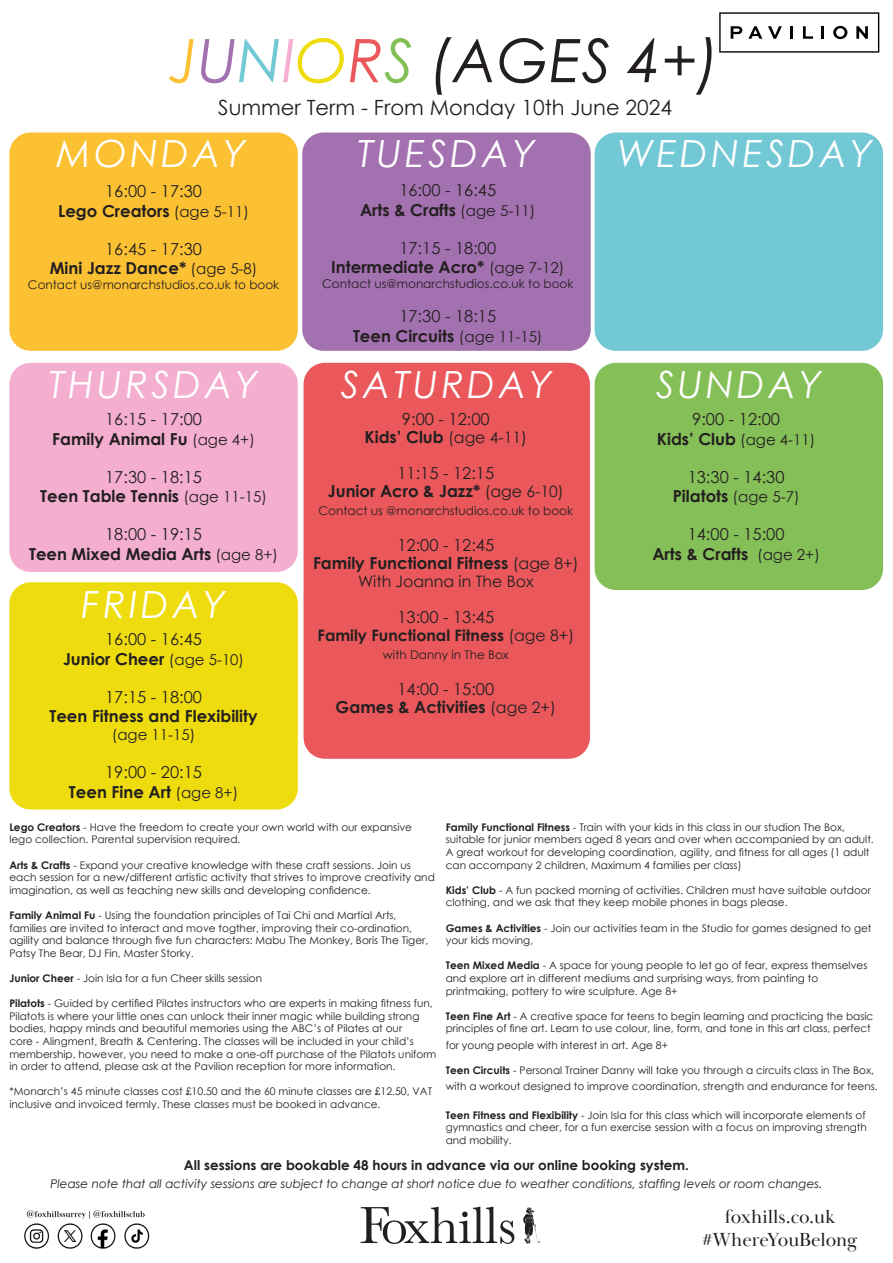
<style>
.page{position:relative;width:893px;height:1263px;background:#fff}
.page>*{position:absolute;margin:0;border:0;box-sizing:border-box;transform-origin:0 0}
.t1{font:italic 60px "Century Gothic";color:#231f20}
.t2{font:italic 37.5px "Century Gothic";letter-spacing:.09em;color:#fff}
.t3{font:21px "Century Gothic";color:#231f20}
.t4{font:19.5px/23.4px "Baskerville Display PT";color:#231f20;text-align:center}
.t5{font:700 16.5px/19.8px "Century Gothic";color:#231f20;text-align:center}
.t6{font:16.5px/19.8px "Century Gothic";color:#231f20;text-align:center}
.t7{font:700 15.75px "Century Gothic";color:#231f20}
.t8{font:15.75px "Century Gothic";color:#231f20}
.t9{font:15px "Century Gothic";color:#231f20}
.t10{font:700 13.5px "Century Gothic";color:#231f20}
.t11{font:12px "Century Gothic";color:#231f20}
.t12{font:italic 12px "Century Gothic";color:#231f20}
.t13{font:10.5px/12.6px "Century Gothic";color:#231f20}
.s1{color:#fbc132}
.s2{color:#a371b0}
.s3{color:#72c8d5}
.s4{color:#f4aed0}
.s5{color:#efdc0e}
.s6{color:#ea585b}
.s7{color:#85bf58}
.s8{font-weight:400}
.s9{font-weight:400;font-size:15px}
.s10{font-weight:700}
.s11{font-size:15px}
.s12{font-size:15.75px}
.s13{font-weight:400;font-size:15.75px}
</style>
<div class="page">
<div style="left:9px;top:133px;width:289px;height:218px;background:#fbc132;border-radius:21px"></div>
<svg style="left:719px;top:12px;width:160px;height:41px"></svg>
<div style="left:302px;top:133px;width:289px;height:218px;background:#a371b0;border-radius:21px"></div>
<div style="left:595px;top:133px;width:288px;height:218px;background:#72c8d5;border-radius:21px"></div>
<div style="left:9px;top:363px;width:289px;height:209px;background:#f4aed0;border-radius:21px"></div>
<div style="left:304px;top:363px;width:286px;height:396px;background:#ea585b;border-radius:21px"></div>
<svg style="left:523px;top:1207px;width:17px;height:37px"></svg>
<svg style="left:361px;top:1206px;width:153px;height:38px"></svg>
<img style="left:24px;top:1210px;width:126px;height:39px">
<div style="left:9px;top:582px;width:289px;height:227px;background:#efdc0e;border-radius:21px"></div>
<div style="left:595px;top:363px;width:288px;height:227px;background:#85bf58;border-radius:21px"></div>
<p class="t1" style="left:169px;top:19px;width:552px"><span class="s1">J</span><span class="s2">U</span><span class="s3">N</span><span class="s4">I</span><span class="s5">O</span><span class="s6">R</span><span class="s7">S</span> (AGES 4+)</p>
<p class="t3" style="left:218px;top:93px;width:455px">Summer Term - From Monday 10th June 2024</p>
<p class="t2" style="left:57px;top:128px;width:191px">MONDAY</p>
<p class="t5" style="left:58px;top:180px;width:192px"><span class="s8">16:00 - 17:30<br></span>Lego Creators <span class="s9">(age 5-11)</span></p>
<p class="t5" style="left:50px;top:238px;width:209px"><span class="s8">16:45 - 17:30<br></span>Mini Jazz Dance* <span class="s9">(age 5-8)</span></p>
<p class="t11" style="left:28px;top:276px;width:253px">Contact us@monarchstudios.co.uk to book</p>
<p class="t2" style="left:49px;top:358px;width:211px">THURSDAY</p>
<p class="t5" style="left:52px;top:408px;width:204px"><span class="s8">16:15 - 17:00<br></span>Family Animal Fu <span class="s9">(age 4+)</span></p>
<p class="t6" style="left:105px;top:466px;width:98px">17:30 - 18:15</p>
<p class="t5" style="left:40px;top:486px;width:228px">Teen Table Tennis <span class="s9">(age 11-15)</span></p>
<p class="t6" style="left:105px;top:524px;width:98px">18:00 - 19:15</p>
<p class="t5" style="left:29px;top:543px;width:251px">Teen Mixed Media Arts <span class="s9">(age 8+)</span></p>
<p class="t2" style="left:82px;top:578px;width:146px">FRIDAY</p>
<p class="t6" style="left:63px;top:629px;width:183px">16:00 - 16:45<br><span class="s10">Junior Cheer</span> <span class="s11">(age 5-10)</span></p>
<p class="t6" style="left:105px;top:686px;width:98px">17:15 - 18:00</p>
<p class="t5" style="left:49px;top:706px;width:210px">Teen Fitness and Flexibility</p>
<p class="t9" style="left:112px;top:724px;width:85px">(age 11-15)</p>
<p class="t6" style="left:105px;top:762px;width:98px">19:00 - 20:15</p>
<p class="t5" style="left:69px;top:781px;width:171px">Teen Fine Art <span class="s9">(age 8+)</span></p>
<p class="t2" style="left:358px;top:128px;width:179px">TUESDAY</p>
<p class="t6" style="left:360px;top:180px;width:177px">16:00 - 16:45<br><span class="s10">Arts &amp; Crafts</span> <span class="s11">(age 5-11)</span></p>
<p class="t5" style="left:331px;top:237px;width:234px"><span class="s8">17:15 - 18:00<br></span>Intermediate Acro* <span class="s9">(age 7-12)</span></p>
<p class="t11" style="left:322px;top:275px;width:253px">Contact us@monarchstudios.co.uk to book</p>
<p class="t5" style="left:353px;top:305px;width:191px"><span class="s8">17:30 - 18:15<br></span>Teen Circuits <span class="s9">(age 11-15)</span></p>
<p class="t2" style="left:341px;top:358px;width:213px">SATURDAY</p>
<p class="t6" style="left:402px;top:409px;width:89px">9:00 - 12:00</p>
<p class="t6" style="left:365px;top:419px;width:164px;line-height:36px"><span class="s10">Kids’ Club</span> <span class="s12">(age 4-11)<br></span>11:15 - 12:15</p>
<p class="t5" style="left:328px;top:480px;width:237px">Junior Acro &amp; Jazz* <span class="s13">(age 6-10)</span></p>
<p class="t11" style="left:319px;top:502px;width:256px">Contact us @monarchstudios.co.uk to book</p>
<p class="t6" style="left:397px;top:535px;width:98px">12:00 - 12:45</p>
<p class="t5" style="left:313px;top:552px;width:267px">Family Functional Fitness <span class="s13">(age 8+)</span></p>
<p class="t8" style="left:358px;top:570px;width:177px">With Joanna in The Box</p>
<p class="t6" style="left:397px;top:607px;width:98px">13:00 - 13:45</p>
<p class="t7" style="left:317px;top:623px;width:258px">Family Functional Fitness <span class="s8">(age 8+)</span></p>
<p class="t11" style="left:383px;top:646px;width:127px">with Danny in The Box</p>
<p class="t5" style="left:336px;top:679px;width:222px;line-height:18px"><span class="s8">14:00 - 15:00<br></span>Games &amp; Activities <span class="s13">(age 2+)</span></p>
<p class="t2" style="left:617px;top:128px;width:257px">WEDNESDAY</p>
<p class="t2" style="left:656px;top:358px;width:167px">SUNDAY</p>
<p class="t6" style="left:692px;top:409px;width:89px">9:00 - 12:00</p>
<p class="t5" style="left:657px;top:428px;width:160px">Kids’ Club <span class="s9">(age 4-11)</span></p>
<p class="t6" style="left:688px;top:466px;width:98px">13:30 - 14:30</p>
<p class="t5" style="left:673px;top:486px;width:128px">Pilatots <span class="s9">(age 5-7)</span></p>
<p class="t6" style="left:688px;top:524px;width:98px">14:00 - 15:00</p>
<p class="t5" style="left:652px;top:543px;width:169px">Arts &amp; Crafts <span class="s9">(age 2+)</span></p>
<p class="t13" style="left:9px;top:820px;width:404px"><span class="s10">Lego Creators</span> - Have the freedom to create your own world with our expansive lego collection. Parental supervision required.</p>
<p class="t13" style="left:9px;top:858px;width:427px"><span class="s10">Arts &amp; Crafts</span> - Expand your creative knowledge with these craft sessions. Join us each session for a new/different artistic activity that strives to improve creativity and imagination, as well as teaching new skills and developing confidence.</p>
<p class="t13" style="left:9px;top:909px;width:389px"><span class="s10">Family Animal Fu</span> - Using the foundation principles of Tai Chi and Martial Arts,</p>
<p class="t13" style="left:9px;top:921px;width:420px">families are invited to interact and move togther, improving their co-ordination, agility and balance through five fun characters: Mabu The Monkey, Boris The Tiger,<br>Patsy The Bear, DJ Fin, Master Storky.</p>
<p class="t13" style="left:9px;top:972px;width:254px"><span class="s10">Junior Cheer</span> - Join Isla for a fun Cheer skills session</p>
<p class="t13" style="left:9px;top:997px;width:425px"><span class="s10">Pilatots</span> - Guided by certified Pilates instructors who are experts in making fitness fun,<br>Pilatots is where your little ones can unlock their inner magic while building strong bodies, happy minds and beautiful memories using the ABC’s of Pilates at our</p>
<p class="t13" style="left:9px;top:1035px;width:428px">core - Alingment, Breath &amp; Centering. The classes will be included in your child’s membership, however, you need to make a one-off purchase of the Pilatots uniform in order to attend, please ask at the Pavilion reception for more information.</p>
<p class="t13" style="left:9px;top:1085px;width:424px">*Monarch’s 45 minute classes cost £10.50 and the 60 minute classes are £12.50, VAT inclusive and invoiced termly. These classes must be booked in advance.</p>
<p class="t13" style="left:446px;top:820px;width:430px"><span class="s10">Family Functional Fitness</span> - Train with your kids in this class in our studion The Box, suitable for junior members aged 8 years and over when accompanied by an adult.<br>A great workout for developing coordination, agility, and fitness for all ages (1 adult can accompany 2 children, Maximum 4 families per class)</p>
<p class="t13" style="left:446px;top:883px;width:427px"><span class="s10">Kids’ Club</span> - A fun packed morning of activities. Children must have suitable outdoor clothing, and we ask that they keep mobile phones in bags please.</p>
<p class="t13" style="left:446px;top:921px;width:427px"><span class="s10">Games &amp; Activities</span> - Join our activities team in the Studio for games designed to get your kids moving,</p>
<p class="t13" style="left:446px;top:959px;width:423px"><span class="s10">Teen Mixed Media</span> - A space for young people to let go of fear, express themselves and explore art in different mediums and surprising ways, from painting to</p>
<p class="t13" style="left:446px;top:984px;width:233px">printmaking, pottery to wire sculpture. Age 8+</p>
<p class="t13" style="left:446px;top:1009px;width:429px"><span class="s10">Teen Fine Art</span> - A creative space for teens to begin learning and practicing the basic principles of fine art. Learn to use colour, line, form, and tone in this art class, perfect</p>
<p class="t13" style="left:446px;top:1038px;width:224px">for young people with interest in art. Age 8+</p>
<p class="t13" style="left:446px;top:1062px;width:434px;line-height:16.2px"><span class="s10">Teen Circuits</span> - Personal Trainer Danny will take you through a circuits class in The Box, with a workout designed to improve coordination, strength and endurance for teens.</p>
<p class="t13" style="left:446px;top:1108px;width:423px;text-align:justify"><span class="s10">Teen Fitness and Flexibility</span> - Join Isla for this class which will incorporate elements of gymnastics and cheer, for a fun exercise session with a focus on improving strength and mobility.</p>
<p class="t10" style="left:184px;top:1155px;width:506px">All sessions are bookable 48 hours in advance via our online booking system.</p>
<p class="t12" style="left:50px;top:1175px;width:773px">Please note that all activity sessions are subject to change at short notice due to weather conditions, staffing levels or room changes.</p>
<p class="t4" style="left:702px;top:1205px;width:157px">foxhills.co.uk #WhereYouBelong</p>
</div>
